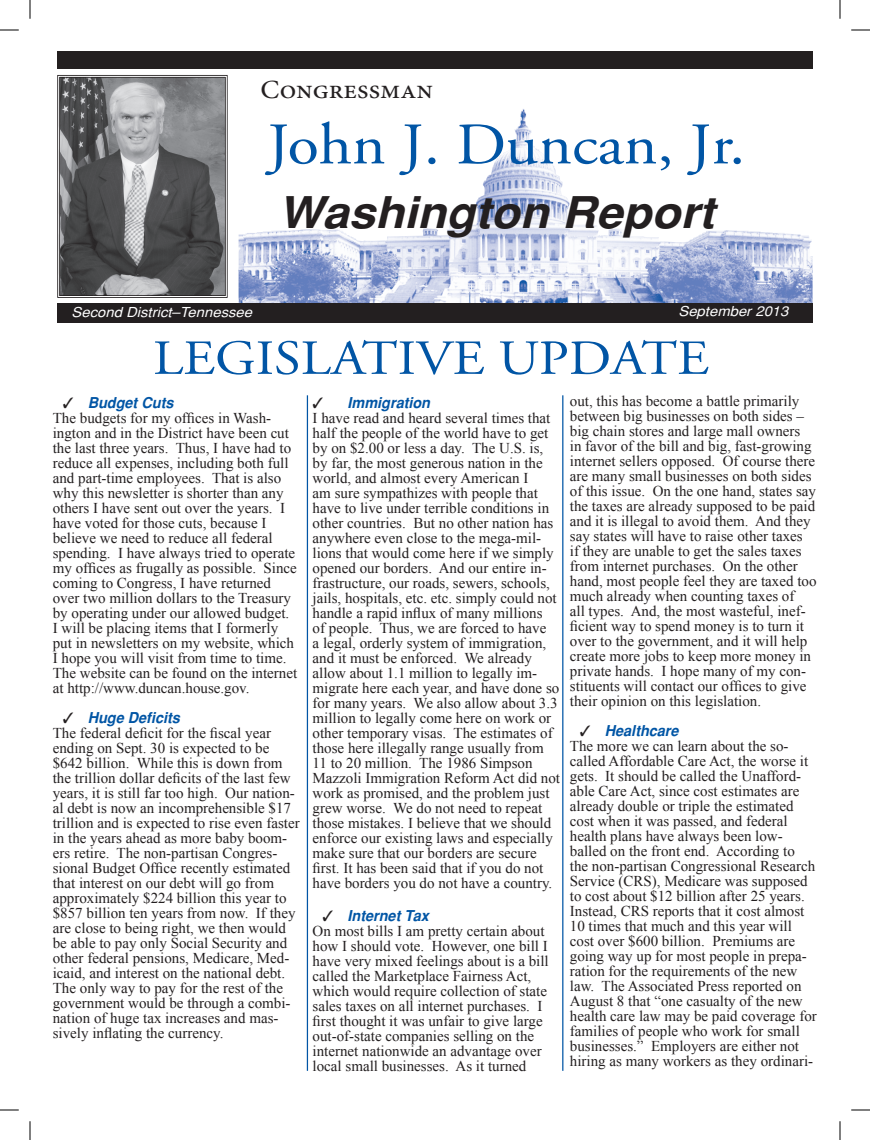
<style>
.page{position:relative;width:870px;height:1140px;background:#fff}
.page>*{position:absolute;margin:0;border:0;box-sizing:border-box;transform-origin:0 0}
.t1{font:58.75px "Adobe Garamond Pro";color:#0155a5;scale:1.09 1}
.t2{font:49px "Adobe Garamond Pro";color:#0155a5;scale:1.11 1}
.t3{font:italic 700 43.75px "Helvetica";color:#231f20;scale:1.08 1}
.t4{font:26.25px "Minion Pro";color:#231f20;scale:1.08 1}
.t5{font:15px/15px "Times New Roman";color:#231f20}
.t6{font:italic 700 15px "Helvetica";color:#0155a5;scale:.96 1}
.t7{font:italic 13.75px "Helvetica";color:#fff;scale:1.08 1}
.s1{color:#231f20}
</style>
<div class="page">
<svg style="left:57px;top:75px;width:171px;height:223px;background:#6f7072"></svg>
<div style="left:59px;top:77px;width:167px;height:219px;border:1px solid #231f20"></div>
<img style="left:239px;top:109px;width:574px;height:194px">
<div style="left:57px;top:51px;width:756px;height:17px;background:#231f20"></div>
<div style="left:57px;top:303px;width:756px;height:20px;background:#231f20"></div>
<hr style="left:307px;top:395px;width:1px;height:676px;background:#0155a5">
<hr style="left:562px;top:395px;width:1px;height:676px;background:#0155a5">
<div style="left:58px;top:76px;width:169px;height:221px;border:1px solid #fff"></div>
<svg style="left:0;top:29px;width:19px;height:2px"></svg>
<svg style="left:851px;top:29px;width:19px;height:2px"></svg>
<svg style="left:0;top:1109px;width:19px;height:2px"></svg>
<svg style="left:851px;top:1109px;width:19px;height:2px"></svg>
<svg style="left:29px;top:0;width:2px;height:19px"></svg>
<svg style="left:29px;top:1121px;width:2px;height:19px"></svg>
<svg style="left:839px;top:0;width:2px;height:19px"></svg>
<svg style="left:839px;top:1121px;width:2px;height:19px"></svg>
<h3 class="t4" style="left:261px;top:72px;width:161px">Congressman</h3>
<h1 class="t1" style="left:267px;top:109px;width:440px">John J. Duncan, Jr.</h1>
<h3 class="t3" style="left:279px;top:187px;width:405px">Washington Report</h3>
<p class="t7" style="left:71px;top:304px;width:169px">Second District–Tennessee</p>
<p class="t7" style="left:678px;top:303px;width:103px">September 2013</p>
<h2 class="t2" style="left:153px;top:329px;width:502px">LEGISLATIVE UPDATE</h2>
<p class="t6" style="left:313px;top:393px;width:124px"><span class="s1">✓</span> Immigration</p>
<p class="t5" style="left:313px;top:410px;width:249px">I have read and heard several times that half the people of the world have to get by on $2.00 or less a day. The U.S. is, by far, the most generous nation in the world, and almost every American I<br>am sure sympathizes with people that have to live under terrible conditions in other countries. But no other nation has anywhere even close to the mega-mil&shy;lions that would come here if we simply opened our borders. And our entire in&shy;frastructure, our roads, sewers, schools, jails, hospitals, etc. etc. simply could not handle a rapid influx of many millions<br>of people. Thus, we are forced to have<br>a legal, orderly system of immigration, and it must be enforced. We already allow about 1.1 million to legally im&shy;migrate here each year, and have done so for many years. We also allow about 3.3 million to legally come here on work or other temporary visas. The estimates of those here illegally range usually from 11 to 20 million. The 1986 Simpson Mazzoli Immigration Reform Act did not work as promised, and the problem just grew worse. We do not need to repeat those mistakes. I believe that we should enforce our existing laws and especially make sure that our borders are secure first. It has been said that if you do not have borders you do not have a country.</p>
<p class="t6" style="left:323px;top:906px;width:112px"><span class="s1">✓</span> Internet Tax</p>
<p class="t5" style="left:313px;top:923px;width:238px">On most bills I am pretty certain about how I should vote. However, one bill I have very mixed feelings about is a bill called the Marketplace Fairness Act, which would require collection of state sales taxes on all internet purchases. I first thought it was unfair to give large out-of-state companies selling on the internet nationwide an advantage over local small businesses. As it turned</p>
<p class="t5" style="left:570px;top:393px;width:248px">out, this has become a battle primarily between big businesses on both sides – big chain stores and large mall owners<br>in favor of the bill and big, fast-growing internet sellers opposed. Of course there are many small businesses on both sides of this issue. On the one hand, states say the taxes are already supposed to be paid and it is illegal to avoid them. And they say states will have to raise other taxes<br>if they are unable to get the sales taxes from internet purchases. On the other hand, most people feel they are taxed too much already when counting taxes of<br>all types. And, the most wasteful, inef&shy;ficient way to spend money is to turn it over to the government, and it will help create more jobs to keep more money in private hands. I hope many of my con&shy;stituents will contact our offices to give their opinion on this legislation.</p>
<p class="t6" style="left:580px;top:722px;width:104px"><span class="s1">✓</span> Healthcare</p>
<p class="t5" style="left:570px;top:738px;width:248px">The more we can learn about the so&shy;called Affordable Care Act, the worse it gets. It should be called the Unafford&shy;able Care Act, since cost estimates are already double or triple the estimated cost when it was passed, and federal health plans have always been low&shy;balled on the front end. According to the non-partisan Congressional Research Service (CRS), Medicare was supposed to cost about $12 billion after 25 years.<br>Instead, CRS reports that it cost almost 10 times that much and this year will cost over $600 billion. Premiums are going way up for most people in prepa&shy;ration for the requirements of the new law. The Associated Press reported on August 8 that “one casualty of the new health care law may be paid coverage for families of people who work for small businesses.” Employers are either not hiring as many workers as they ordinari-</p>
<p class="t6" style="left:63px;top:393px;width:117px"><span class="s1">✓</span> Budget Cuts</p>
<p class="t5" style="left:53px;top:410px;width:246px">The budgets for my offices in Wash&shy;ington and in the District have been cut the last three years. Thus, I have had to reduce all expenses, including both full and part-time employees. That is also why this newsletter is shorter than any others I have sent out over the years. I have voted for those cuts, because I believe we need to reduce all federal spending. I have always tried to operate my offices as frugally as possible. Since coming to Congress, I have returned over two million dollars to the Treasury by operating under our allowed budget.<br>I will be placing items that I formerly put in newsletters on my website, which I hope you will visit from time to time.<br>The website can be found on the internet at http://www.duncan.house.gov.</p>
<p class="t6" style="left:63px;top:708px;width:124px"><span class="s1">✓</span> Huge Deficits</p>
<p class="t5" style="left:53px;top:725px;width:249px">The federal deficit for the fiscal year ending on Sept. 30 is expected to be $642 billion. While this is down from the trillion dollar deficits of the last few years, it is still far too high. Our nation&shy;al debt is now an incomprehensible $17 trillion and is expected to rise even faster in the years ahead as more baby boom&shy;ers retire. The non-partisan Congres&shy;sional Budget Office recently estimated that interest on our debt will go from approximately $224 billion this year to $857 billion ten years from now. If they are close to being right, we then would be able to pay only Social Security and other federal pensions, Medicare, Med&shy;icaid, and interest on the national debt.<br>The only way to pay for the rest of the government would be through a combi&shy;nation of huge tax increases and mas&shy;sively inflating the currency.</p>
</div>
